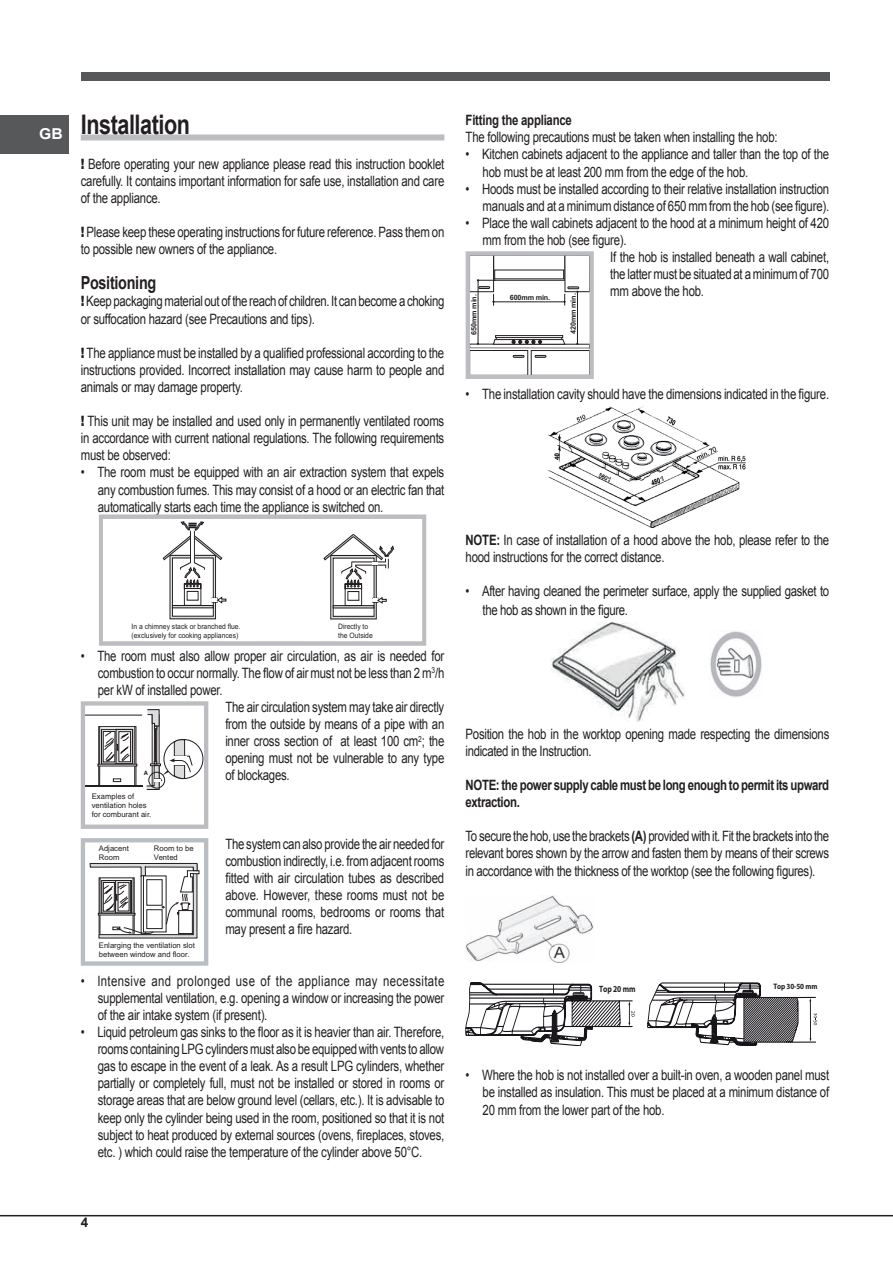
<style>
.page{position:relative;width:893px;height:1263px;background:#fff}
.page>*{position:absolute;margin:0;border:0;box-sizing:border-box;transform-origin:0 0}
.HEAD1New-GB{font:700 27px "Arial";letter-spacing:-.02em;color:#231f20;scale:.8 1}
.HEAD_2{font:700 18px "Arial";letter-spacing:-.02em;color:#231f20;scale:.8 1}
.BODY_TEXT_bullet_lis{font:14.25px/17.1px "Arial";letter-spacing:-.02em;color:#231f20;text-align:justify;scale:.8 1}
.BODY_TEXT{font:14.25px/17.1px "Arial";letter-spacing:-.02em;color:#231f20;text-align:justify;scale:.8 1}
.Avvertenze{font:14.25px/17.1px "Arial";letter-spacing:-.03em;color:#231f20;scale:.8 1}
.Avvertenze-2{font:700 14.25px/17.1px "Arial";letter-spacing:-.03em;color:#231f20;scale:.8 1}
.HEAD_3{font:700 14.25px "Arial";letter-spacing:-.02em;color:#231f20;scale:.8 1}
.t1{font:700 13.5px "Arial";color:#231f20}
.t2{font:700 9.15px "Myriad Pro";letter-spacing:-.01em;color:#231f20;scale:.82 1}
.t3{font:700 7.95px "Myriad Pro";letter-spacing:-.01em;color:#231f20;scale:.89 1}
.t4{font:7.65px/9.3px "Arial";color:#231f20}
.t5{font:7.65px/9.3px "Helvetica";color:#231f20}
.t6{font:7.5px/9px "Arial";color:#231f20;scale:.91 1}
.t7{font:700 7.2px "Arial";letter-spacing:-.025em;color:#231f20}
.t8{font:700 6px "Helvetica";color:#231f20}
.s1{font-weight:900}
.s2{font-weight:700}
</style>
<div class="page">
<hr style="left:0;top:1215px;width:893px;height:1px;background:#231f20">
<div style="left:0;top:115px;width:68px;height:38px;background:#57585a"></div>
<div style="left:81px;top:72px;width:748px;height:8px;background:#57585a"></div>
<div style="left:81px;top:134px;width:363px;height:6px;background:#bcbdc0"></div>
<div style="left:170px;top:555px;width:46px;height:64px;border:1px solid #231f20"></div>
<svg style="left:174px;top:608px;width:38px;height:1px"></svg>
<div style="left:172px;top:558px;width:42px;height:58px;border:1px solid #231f20"></div>
<svg style="left:330px;top:606px;width:47px;height:13px"></svg>
<div style="left:333px;top:558px;width:41px;height:59px;background:#fff;border:1px solid #231f20"></div>
<hr style="left:333px;top:605px;width:41px;height:3px;background:#dcdddf">
<svg style="left:163px;top:521px;width:231px;height:85px"></svg>
<div style="left:99px;top:515px;width:327px;height:131px;border:4px solid #bcbdc0"></div>
<div style="left:164px;top:739px;width:39px;height:40px;border:1px solid #231f20;border-radius:50%"></div>
<svg style="left:86px;top:709px;width:107px;height:81px"></svg>
<div style="left:81px;top:701px;width:127px;height:128px;border:4px solid #bcbdc0"></div>
<svg style="left:90px;top:863px;width:109px;height:75px"></svg>
<div style="left:81px;top:838px;width:127px;height:128px;border:4px solid #b9bec3"></div>
<img style="left:548px;top:407px;width:198px;height:121px">
<img style="left:551px;top:622px;width:134px;height:100px">
<img style="left:710px;top:631px;width:52px;height:66px">
<img style="left:466px;top:895px;width:127px;height:67px">
<svg style="left:466px;top:982px;width:169px;height:64px"></svg>
<svg style="left:647px;top:983px;width:170px;height:63px"></svg>
<div style="left:495px;top:335px;width:68px;height:3px;background:#fff;border:1px solid #231f20"></div>
<div style="left:469px;top:255px;width:25px;height:37px;border:1px solid #231f20"></div>
<svg style="left:493px;top:337px;width:72px;height:8px"></svg>
<hr style="left:493px;top:302px;width:72px;height:1px;background:#231f20">
<svg style="left:563px;top:287px;width:16px;height:19px"></svg>
<hr style="left:577px;top:292px;width:1px;height:52px;background:#231f20">
<hr style="left:478px;top:280px;width:1px;height:64px;background:#231f20">
<svg style="left:477px;top:279px;width:19px;height:27px"></svg>
<div style="left:531px;top:350px;width:59px;height:26px;background:#fff;border:1px solid #231f20"></div>
<div style="left:469px;top:350px;width:59px;height:26px;background:#fff;border:1px solid #231f20"></div>
<svg style="left:535px;top:355px;width:11px;height:3px"></svg>
<svg style="left:513px;top:355px;width:11px;height:3px"></svg>
<div style="left:466px;top:251px;width:127px;height:128px;border:4px solid #bcbdc0"></div>
<p class="HEAD1New-GB" style="left:39px;top:107px;width:190px"><sub>GB</sub> Installation</p>
<p class="BODY_TEXT" style="left:81px;top:155px;width:456px"><span class="s1">!</span> Before operating your new appliance please read this instruction booklet carefully. It contains important information for safe use, installation and care of the appliance.</p>
<p class="BODY_TEXT" style="left:81px;top:224px;width:456px"><span class="s1">!</span> Please keep these operating instructions for future reference. Pass them on to possible new owners of the appliance.</p>
<p class="HEAD_2" style="left:81px;top:271px;width:96px">Positioning</p>
<p class="BODY_TEXT" style="left:81px;top:293px;width:456px"><span class="s1">!</span> Keep packaging material out of the reach of children. It can become a choking or suffocation hazard (see Precautions and tips).</p>
<p class="BODY_TEXT" style="left:81px;top:344px;width:456px"><span class="s1">!</span> The appliance must be installed by a qualified professional according to the instructions provided. Incorrect installation may cause harm to people and animals or may damage property.</p>
<p class="BODY_TEXT" style="left:81px;top:413px;width:456px"><span class="s1">!</span> This unit may be installed and used only in permanently ventilated rooms in accordance with current national regulations. The following requirements must be observed:</p>
<p class="BODY_TEXT_bullet_lis" style="left:98px;top:464px;width:435px;text-indent:-17px">• The room must be equipped with an air extraction system that expels any combustion fumes. This may consist of a hood or an electric fan that automatically starts each time the appliance is switched on.</p>
<p class="t6" style="left:132px;top:622px;width:121px">In a chimney stack or branched flue. (exclusively for cooking appliances)</p>
<p class="t6" style="left:338px;top:622px;width:40px">Directly to the Outside</p>
<p class="BODY_TEXT_bullet_lis" style="left:98px;top:647px;width:435px;text-indent:-17px">• The room must also allow proper air circulation, as air is needed for combustion to occur normally. The flow of air must not be less than 2 m<sup>3</sup>/h per kW of installed power.</p>
<p class="BODY_TEXT" style="left:225px;top:699px;width:275px">The air circulation system may take air directly from the outside by means of a pipe with an inner cross section of at least 100 cm<sup>2</sup>; the opening must not be vulnerable to any type of blockages.</p>
<p class="t8" style="left:144px;top:770px;width:6px">A</p>
<p class="t5" style="left:92px;top:791px;width:61px">Examples of ventilation holes for comburant air.</p>
<p class="BODY_TEXT" style="left:225px;top:835px;width:275px">The system can also provide the air needed for combustion indirectly, i.e. from adjacent rooms fitted with air circulation tubes as described above. However, these rooms must not be communal rooms, bedrooms or rooms that may present a fire hazard.</p>
<p class="BODY_TEXT_bullet_lis" style="left:98px;top:972px;width:435px;text-indent:-17px">• Intensive and prolonged use of the appliance may necessitate supplemental ventilation, e.g. opening a window or increasing the power of the air intake system (if present).</p>
<p class="BODY_TEXT_bullet_lis" style="left:98px;top:1023px;width:435px;text-indent:-17px">• Liquid petroleum gas sinks to the floor as it is heavier than air. Therefore, rooms containing LPG cylinders must also be equipped with vents to allow gas to escape in the event of a leak. As a result LPG cylinders, whether partially or completely full, must not be installed or stored in rooms or storage areas that are below ground level (cellars, etc.). It is advisable to keep only the cylinder being used in the room, positioned so that it is not subject to heat produced by external sources (ovens, fireplaces, stoves, etc. ) which could raise the temperature of the cylinder above 50°C.</p>
<p class="t4" style="left:99px;top:843px;width:31px">Adjacent<br>Room</p>
<p class="t4" style="left:154px;top:843px;width:41px">Room to be<br>Vented</p>
<p class="t4" style="left:99px;top:941px;width:98px">Enlarging the ventilation slot between window and floor.</p>
<p class="HEAD_3" style="left:466px;top:111px;width:134px">Fitting the appliance</p>
<p class="BODY_TEXT" style="left:466px;top:129px;width:391px">The following precautions must be taken when installing the hob:</p>
<p class="BODY_TEXT_bullet_lis" style="left:483px;top:146px;width:435px;text-indent:-17px">• Kitchen cabinets adjacent to the appliance and taller than the top of the hob must be at least 200 mm from the edge of the hob.</p>
<p class="BODY_TEXT_bullet_lis" style="left:466px;top:180px;width:456px;text-align:right">• Hoods must be installed according to their relative installation instruction manuals and at a minimum distance of 650 mm from the hob (see figure).</p>
<p class="BODY_TEXT_bullet_lis" style="left:483px;top:214px;width:435px;text-indent:-17px">• Place the wall cabinets adjacent to the hood at a minimum height of 420 mm from the hob (see figure).</p>
<p class="BODY_TEXT" style="left:610px;top:249px;width:275px">If the hob is installed beneath a wall cabinet, the latter must be situated at a minimum of 700 mm above the hob.</p>
<p class="t7" style="left:469px;top:335px;width:42px;rotate:-90deg">650mm min.</p>
<p class="t7" style="left:569px;top:334px;width:42px;rotate:-90deg">420mm min.</p>
<p class="t7" style="left:510px;top:293px;width:42px">600mm min.</p>
<p class="BODY_TEXT_bullet_lis" style="left:466px;top:385px;width:456px">• The installation cavity should have the dimensions indicated in the figure.</p>
<p class="BODY_TEXT" style="left:466px;top:532px;width:456px"><span class="s2">NOTE:</span> In case of installation of a hood above the hob, please refer to the hood instructions for the correct distance.</p>
<p class="BODY_TEXT_bullet_lis" style="left:483px;top:582px;width:435px;line-height:18.9px;text-indent:-17px">• After having cleaned the perimeter surface, apply the supplied gasket to the hob as shown in the figure.</p>
<p class="Avvertenze" style="left:466px;top:725px;width:456px">Position the hob in the worktop opening made respecting the dimensions indicated in the Instruction.</p>
<p class="Avvertenze-2" style="left:466px;top:777px;width:456px">NOTE: the power supply cable must be long enough to permit its upward extraction.</p>
<p class="Avvertenze" style="left:466px;top:828px;width:456px;text-align:justify">To secure the hob, use the brackets <span class="s2">(A)</span> provided with it. Fit the brackets into the relevant bores shown by the arrow and fasten them by means of their screws in accordance with the thickness of the worktop (see the following figures).</p>
<p class="t2" style="left:599px;top:983px;width:46px">Top 20 mm</p>
<p class="t3" style="left:773px;top:981px;width:51px">Top 30-50 mm</p>
<p class="BODY_TEXT_bullet_lis" style="left:483px;top:1067px;width:435px;text-indent:-17px">• Where the hob is not installed over a built-in oven, a wooden panel must be installed as insulation. This must be placed at a minimum distance of 20 mm from the lower part of the hob.</p>
<p class="t1" style="left:81px;top:1213px;width:9px">4</p>
</div>
